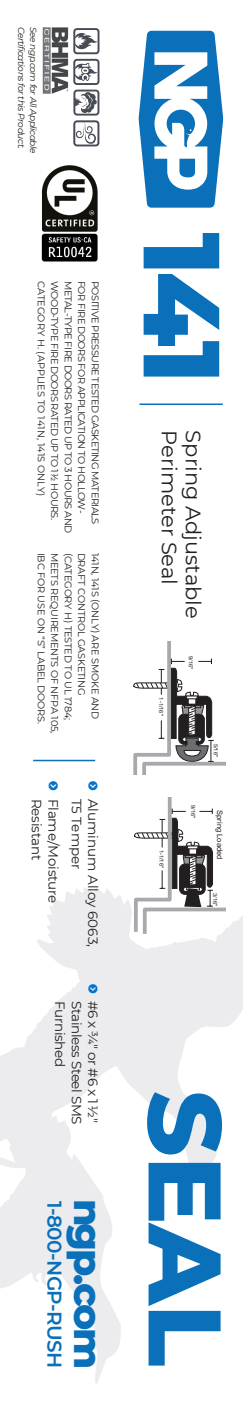
<style>
.page{position:relative;width:243px;height:1404px;background:#fff}
.page>*{position:absolute;margin:0;border:0;box-sizing:border-box;transform-origin:0 0}
.t1{font:800 108px "Montserrat";color:#0970b9}
.t2{font:800 102.9px "Montserrat";color:#0970b9}
.t3{font:800 39.45px "Montserrat";letter-spacing:-.065em;color:#0970b9}
.t4{font:21px "Montserrat";color:#231f20}
.t5{font:600 19.95px "Montserrat";letter-spacing:-.03em;color:#0970b9}
.t6{font:13.5px "Montserrat";letter-spacing:-.01em;color:#231f20}
.t7{font:9.75px "Montserrat";letter-spacing:-.05em;color:#231f20}
.t8{font:9.75px "Montserrat";letter-spacing:-.02em;color:#231f20}
.t9{font:9.75px "Montserrat";color:#231f20}
.t10{font:italic 9px "Montserrat";letter-spacing:-.05em;color:#231f20}
.t11{font:7.65px "Arial";color:#231f20}
.t12{font:5.7px "Arial";color:#231f20}
</style>
<div class="page">
<svg style="left:0;top:888px;width:243px;height:496px"></svg>
<svg style="left:139px;top:31px;width:84px;height:177px;fill:#0970b9"></svg>
<hr style="left:139px;top:404px;width:84px;height:1px;background:#0970b9">
<hr style="left:33px;top:760px;width:62px;height:1px;background:#0970b9">
<img style="left:41px;top:165px;width:57px;height:97px">
<img style="left:42px;top:27px;width:27px;height:67px">
<div style="left:73px;top:120px;width:26px;height:26px;border:2px solid #474d57;border-radius:3px"></div>
<svg style="left:76px;top:122px;width:20px;height:22px"></svg>
<svg style="left:73px;top:28px;width:26px;height:88px"></svg>
<svg style="left:133px;top:642px;width:93px;height:132px"></svg>
<svg style="left:134px;top:797px;width:92px;height:137px"></svg>
<svg style="left:89px;top:984px;width:9px;height:9px"></svg>
<p class="t10" style="left:27px;top:27px;width:123px;rotate:90deg">Certifications for this Product.</p>
<p class="t10" style="left:39px;top:27px;width:128px;rotate:90deg">See ngp.com for All Applicable</p>
<p class="t7" style="left:61px;top:281px;width:241px;rotate:90deg">WOOD-TYPE FIRE DOORS RATED UP TO 11/2 HOURS.</p>
<p class="t7" style="left:75px;top:281px;width:254px;rotate:90deg">METAL-TYPE FIRE DOORS RATED UP TO 3 HOURS AND</p>
<p class="t7" style="left:88px;top:281px;width:234px;rotate:90deg">FOR FIRE DOORS FOR APPLICATION TO HOLLOW-</p>
<p class="t7" style="left:102px;top:281px;width:245px;rotate:90deg">POSITIVE PRESSURE TESTED GASKETING MATERIALS</p>
<p class="t9" style="left:48px;top:281px;width:217px;rotate:90deg">CATEGORY H. (APPLIES TO 141N, 141S ONLY)</p>
<p class="t8" style="left:48px;top:553px;width:173px;rotate:90deg">IBC FOR USE ON “S” LABEL DOORS.</p>
<p class="t8" style="left:61px;top:553px;width:182px;rotate:90deg">MEETS REQUIREMENTS OF NFPA 105,</p>
<p class="t8" style="left:75px;top:553px;width:169px;rotate:90deg">(CATEGORY H) TESTED TO UL 1784;</p>
<p class="t8" style="left:88px;top:553px;width:144px;rotate:90deg">DRAFT CONTROL GASKETING</p>
<p class="t8" style="left:102px;top:553px;width:168px;rotate:90deg">141N, 141S (ONLY) ARE SMOKE AND</p>
<p class="t6" style="left:46px;top:799px;width:63px;rotate:90deg">Resistant</p>
<p class="t6" style="left:63px;top:799px;width:106px;rotate:90deg">Flame/Moisture</p>
<p class="t6" style="left:86px;top:799px;width:73px;rotate:90deg">T5 Temper</p>
<p class="t6" style="left:102px;top:799px;width:150px;rotate:90deg">Aluminum Alloy 6063,</p>
<p class="t6" style="left:69px;top:1001px;width:67px;rotate:90deg">Furnished</p>
<p class="t6" style="left:86px;top:1001px;width:125px;rotate:90deg">Stainless Steel SMS</p>
<p class="t6" style="left:102px;top:1001px;width:123px;rotate:90deg">#6 x 3/4" or #6 x 1 1/2"</p>
<p class="t5" style="left:69px;top:1201px;width:169px;rotate:90deg">1-800-NGP-RUSH</p>
<p class="t3" style="left:117px;top:1199px;width:172px;rotate:90deg">ngp.com</p>
<p class="t1" style="left:261px;top:232px;width:153px;rotate:90deg">141</p>
<p class="t4" style="left:184px;top:430px;width:156px;rotate:90deg">Perimeter Seal</p>
<p class="t4" style="left:208px;top:430px;width:190px;rotate:90deg">Spring Adjustable</p>
<p class="t12" style="left:165px;top:697px;width:20px;rotate:90deg">1-1/16"</p>
<p class="t12" style="left:165px;top:850px;width:20px;rotate:90deg">1-1/16"</p>
<p class="t12" style="left:195px;top:656px;width:15px;rotate:90deg">9/16"</p>
<p class="t12" style="left:219px;top:744px;width:15px;rotate:90deg">5/16"</p>
<p class="t12" style="left:197px;top:805px;width:15px;rotate:90deg">9/16"</p>
<p class="t11" style="left:225px;top:810px;width:51px;rotate:90deg">Spring Loaded</p>
<p class="t12" style="left:219px;top:893px;width:15px;rotate:90deg">3/16"</p>
<p class="t2" style="left:261px;top:1090px;width:278px;rotate:90deg">SEAL</p>
</div>
